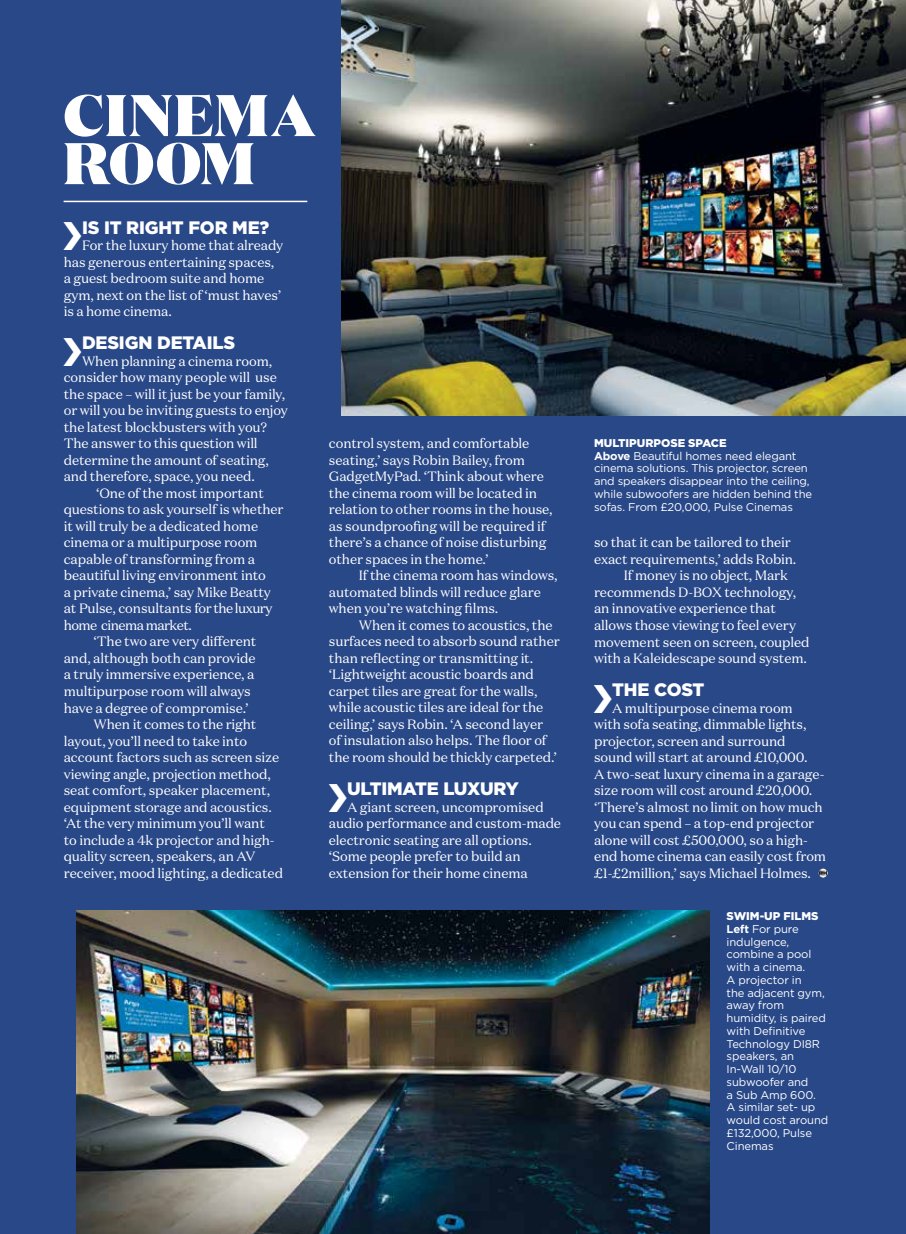
<style>
.page{position:relative;width:906px;height:1234px;background:#fff}
.page>*{position:absolute;margin:0;border:0;box-sizing:border-box;transform-origin:0 0}
.t1{font:900 58.5px/48px "Domaine Display";letter-spacing:.025em;color:#fff}
.t2{font:900 18px "Gotham";letter-spacing:-.01em;color:#fff}
.t3{font:13.5px/16.5px "Domaine Text";letter-spacing:-.01em;color:#fff}
.t4{font:13.5px "Domaine Text";letter-spacing:-.04em;color:#fff}
.t5{font:11.25px/12.8px "Gotham";letter-spacing:-.01em;color:#fff}
.s1{font-weight:900}
.s2{font-weight:700}
</style>
<div class="page">
<div style="left:0;top:0;width:906px;height:1233px;background:#294888"></div>
<svg style="left:818px;top:868px;width:5px;height:8px"></svg>
<hr style="left:64px;top:201px;width:243px;height:1px;background:#fff">
<img style="left:77px;top:910px;width:632px;height:323px">
<img style="left:342px;top:0;width:564px;height:415px">
<h1 class="t1" style="left:63px;top:90px;width:254px">CINEMA<br>ROOM</h1>
<h2 class="t2" style="left:82px;top:217px;width:189px">IS IT RIGHT FOR ME?</h2>
<p class="t3" style="left:64px;top:237px;width:221px;text-indent:18px">For the luxury home that already has generous entertaining spaces, a guest bedroom suite and home gym, next on the list of ‘must haves’ is a home cinema.</p>
<h2 class="t2" style="left:82px;top:332px;width:155px">DESIGN DETAILS</h2>
<p class="t3" style="left:82px;top:352px;width:192px">When planning a cinema room,</p>
<p class="t3" style="left:64px;top:369px;width:214px">consider how many people will use</p>
<p class="t3" style="left:64px;top:385px;width:223px">the space – will it just be your family,</p>
<p class="t3" style="left:64px;top:402px;width:226px">or will you be inviting guests to enjoy</p>
<p class="t3" style="left:64px;top:418px;width:205px">the latest blockbusters with you?</p>
<p class="t3" style="left:64px;top:435px;width:195px">The answer to this question will</p>
<p class="t3" style="left:64px;top:451px;width:207px">determine the amount of seating,</p>
<p class="t3" style="left:64px;top:468px;width:193px">and therefore, space, you need.</p>
<p class="t3" style="left:96px;top:484px;width:169px">‘One of the most important</p>
<p class="t3" style="left:64px;top:501px;width:221px">questions to ask yourself is whether</p>
<p class="t3" style="left:64px;top:517px;width:196px">it will truly be a dedicated home</p>
<p class="t3" style="left:64px;top:534px;width:195px">cinema or a multipurpose room</p>
<p class="t3" style="left:64px;top:550px;width:193px">capable of transforming from a</p>
<p class="t3" style="left:64px;top:567px;width:204px">beautiful living environment into</p>
<p class="t3" style="left:64px;top:583px;width:209px">a private cinema,’ say Mike Beatty</p>
<p class="t3" style="left:64px;top:600px;width:210px">at Pulse, consultants for the luxury</p>
<p class="t4" style="left:64px;top:616px;width:130px">home cinema market.</p>
<p class="t3" style="left:94px;top:633px;width:164px">‘The two are very different</p>
<p class="t3" style="left:64px;top:649px;width:193px">and, although both can provide</p>
<p class="t3" style="left:64px;top:666px;width:192px">a truly immersive experience, a</p>
<p class="t3" style="left:64px;top:682px;width:189px">multipurpose room will always</p>
<p class="t3" style="left:64px;top:699px;width:186px">have a degree of compromise.’</p>
<p class="t3" style="left:94px;top:715px;width:164px">When it comes to the right</p>
<p class="t3" style="left:64px;top:732px;width:185px">layout, you’ll need to take into</p>
<p class="t3" style="left:64px;top:748px;width:217px">account factors such as screen size</p>
<p class="t3" style="left:64px;top:765px;width:209px">viewing angle, projection method,</p>
<p class="t3" style="left:64px;top:781px;width:208px">seat comfort, speaker placement,</p>
<p class="t3" style="left:64px;top:798px;width:210px">equipment storage and acoustics.</p>
<p class="t3" style="left:64px;top:814px;width:203px">‘At the very minimum you’ll want</p>
<p class="t3" style="left:64px;top:831px;width:212px">to include a 4k projector and high-</p>
<p class="t3" style="left:64px;top:847px;width:193px">quality screen, speakers, an AV</p>
<p class="t3" style="left:64px;top:864px;width:221px">receiver, mood lighting, a dedicated</p>
<p class="t3" style="left:329px;top:435px;width:225px">control system, and comfortable seating,’ says Robin Bailey, from GadgetMyPad. ‘Think about where the cinema room will be located in relation to other rooms in the house, as soundproofing will be required if there’s a chance of noise disturbing other spaces in the home.’</p>
<p class="t3" style="left:329px;top:567px;width:230px;text-indent:30px">If the cinema room has windows, automated blinds will reduce glare when you’re watching films.</p>
<p class="t3" style="left:329px;top:616px;width:232px;text-indent:30px">When it comes to acoustics, the surfaces need to absorb sound rather than reflecting or transmitting it. ‘Lightweight acoustic boards and carpet tiles are great for the walls, while acoustic tiles are ideal for the ceiling,’ says Robin. ‘A second layer<br>of insulation also helps. The floor of the room should be thickly carpeted.’</p>
<h2 class="t2" style="left:347px;top:778px;width:173px">ULTIMATE LUXURY</h2>
<p class="t3" style="left:329px;top:798px;width:234px;text-indent:18px">A giant screen, uncompromised audio performance and custom-made electronic seating are all options. ‘Some people prefer to build an extension for their home cinema</p>
<p class="t5" style="left:594px;top:436px;width:220px"><span class="s1">MULTIPURPOSE SPACE<br></span><span class="s2">Above</span> Beautiful homes need elegant cinema solutions. This projector, screen and speakers disappear into the ceiling, while subwoofers are hidden behind the sofas. From £20,000, Pulse Cinemas</p>
<p class="t3" style="left:594px;top:534px;width:198px">so that it can be tailored to their</p>
<p class="t3" style="left:594px;top:550px;width:204px">exact requirements,’ adds Robin.</p>
<p class="t3" style="left:624px;top:567px;width:166px">If money is no object, Mark</p>
<p class="t3" style="left:594px;top:583px;width:203px">recommends D-BOX technology,</p>
<p class="t3" style="left:594px;top:600px;width:183px">an innovative experience that</p>
<p class="t3" style="left:594px;top:616px;width:203px">allows those viewing to feel every</p>
<p class="t3" style="left:594px;top:633px;width:217px">movement seen on screen, coupled</p>
<p class="t3" style="left:594px;top:649px;width:214px">with a Kaleidescape sound system.</p>
<h2 class="t2" style="left:612px;top:679px;width:94px">THE COST</h2>
<p class="t3" style="left:594px;top:699px;width:234px;text-indent:18px">A multipurpose cinema room<br>with sofa seating, dimmable lights, projector, screen and surround sound will start at around £10,000.<br>A two-seat luxury cinema in a garage&shy;size room will cost around £20,000. ‘There’s almost no limit on how much you can spend – a top-end projector alone will cost £500,000, so a high&shy;end home cinema can easily cost from £1-£2million,’ says Michael Holmes.</p>
<p class="t5" style="left:726px;top:909px;width:103px"><span class="s1">SWIM-UP FILMS<br></span><span class="s2">Left</span> For pure indulgence, combine a pool with a cinema.<br>A projector in<br>the adjacent gym, away from humidity, is paired with Definitive<br>Technology DI8R speakers, an<br>In-Wall 10/10 subwoofer and<br>a Sub Amp 600.<br>A similar set- up would cost around £132,000, Pulse<br>Cinemas</p>
</div>
